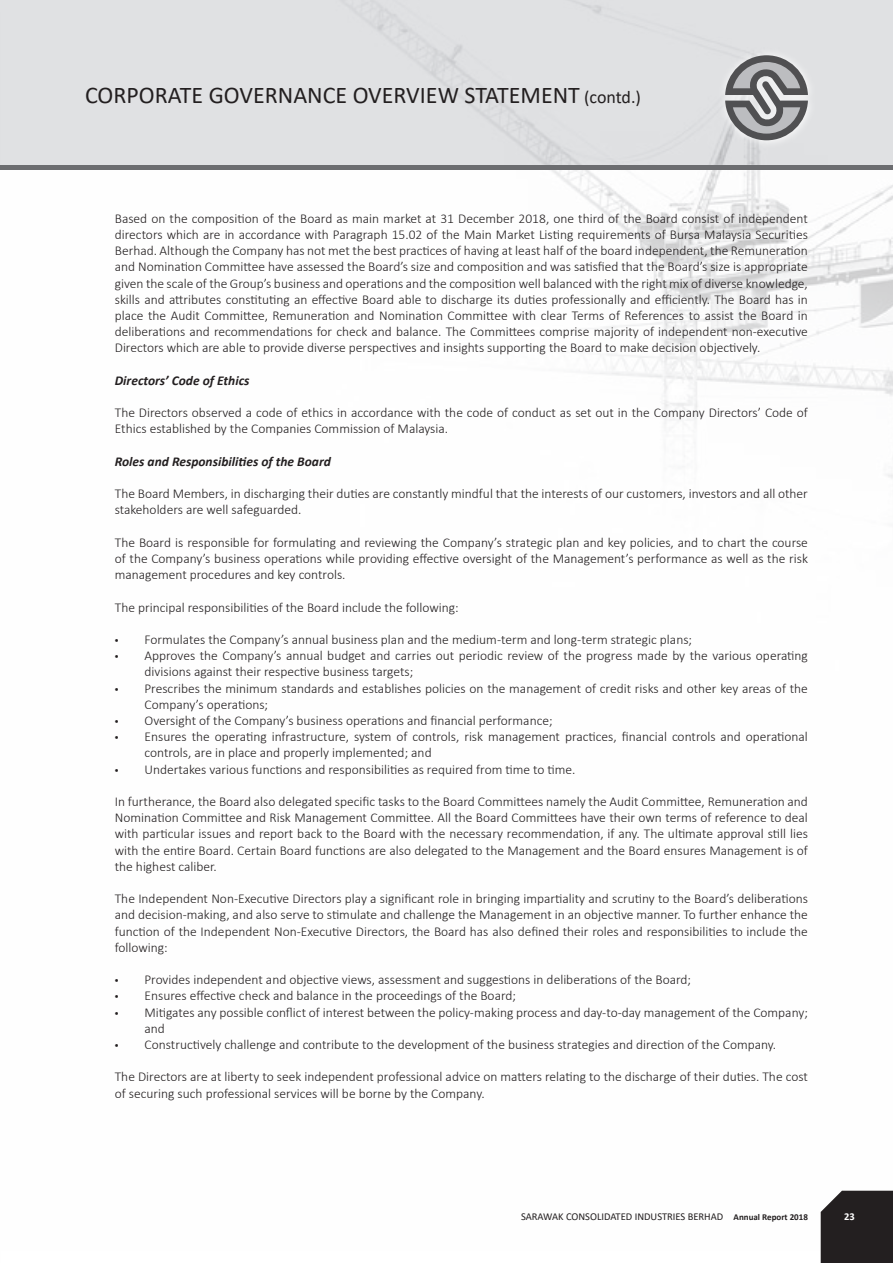
<style>
.page{position:relative;width:893px;height:1263px;background:#fff}
.page>*{position:absolute;margin:0;border:0;box-sizing:border-box;transform-origin:0 0}
.t1{font:24px "Calibri";color:#231f20}
.t2{font:300 13.5px/16.2px "Calibri";color:#231f20}
.t3{font:italic 700 13.5px "Calibri";color:#231f20}
.t4{font:10.5px "Calibri";color:#231f20}
.t5{font:700 10.5px "Calibri";color:#fff}
.s1{font-size:18px}
.s2{font-family:"Myriad Pro";font-weight:400}
.s3{font-weight:700;font-size:9px}
</style>
<div class="page">
<img style="left:1px;top:0;width:892px;height:1250px">
<div style="left:821px;top:1191px;width:72px;height:72px;background:#231f20"></div>
<hr style="left:0;top:0;width:1px;height:170px;background:#f0f1f2">
<div style="left:717px;top:47px;width:99px;height:102px;background:#e0e1e3"></div>
<svg style="left:725px;top:54px;width:83px;height:87px"></svg>
<hr style="left:0;top:166px;width:893px;height:4px;background:#6c6d70">
<h1 class="t1" style="left:85px;top:78px;width:557px">CORPORATE GOVERNANCE OVERVIEW STATEMENT <span class="s1">(contd.)</span></h1>
<p class="t2" style="left:115px;top:210px;width:695px;text-align:justify">Based on the composition of the Board as main market at 31 December 2018, one third of the Board consist of independent directors which are in accordance with Paragraph 15.02 of the Main Market Listing requirements of Bursa Malaysia Securities Berhad. Although the Company has not met the best practices of having at least half of the board independent, the Remuneration and Nomination Committee have assessed the Board’s size and composition and was satisfied that the Board’s size is appropriate given the scale of the Group’s business and operations and the composition well balanced with the right mix of diverse knowledge, skills and attributes constituting an effective Board able to discharge its duties professionally and efficiently. The Board has in place the Audit Committee, Remuneration and Nomination Committee with clear Terms of References to assist the Board in deliberations and recommendations for check and balance. The Committees comprise majority of independent non-executive Directors which are able to provide diverse perspectives and insights supporting the Board to make decision objectively.</p>
<p class="t3" style="left:115px;top:371px;width:136px">Directors’ Code of Ethics</p>
<p class="t2" style="left:115px;top:404px;width:695px">The Directors observed a code of ethics in accordance with the code of conduct as set out in the Company Directors’ Code of<br>Ethics established by the Companies Commission of Malaysia.</p>
<p class="t3" style="left:115px;top:452px;width:218px">Roles and Responsibilities of the Board</p>
<p class="t2" style="left:115px;top:485px;width:695px">The Board Members, in discharging their duties are constantly mindful that the interests of our customers, investors and all other stakeholders are well safeguarded.</p>
<p class="t2" style="left:115px;top:534px;width:695px;text-align:justify">The Board is responsible for formulating and reviewing the Company’s strategic plan and key policies, and to chart the course of the Company’s business operations while providing effective oversight of the Management’s performance as well as the risk management procedures and key controls.</p>
<p class="t2" style="left:115px;top:599px;width:345px">The principal responsibilities of the Board include the following:</p>
<p class="t2" style="left:115px;top:631px;width:579px"><span class="s2">•</span> Formulates the Company’s annual business plan and the medium-term and long-term strategic plans;</p>
<p class="t2" style="left:145px;top:647px;width:665px;text-indent:-30px"><span class="s2">•</span> Approves the Company’s annual budget and carries out periodic review of the progress made by the various operating divisions against their respective business targets;</p>
<p class="t2" style="left:145px;top:680px;width:665px;text-indent:-30px"><span class="s2">•</span> Prescribes the minimum standards and establishes policies on the management of credit risks and other key areas of the<br>Company’s operations;</p>
<p class="t2" style="left:115px;top:712px;width:439px"><span class="s2">•</span> Oversight of the Company’s business operations and financial performance;</p>
<p class="t2" style="left:145px;top:728px;width:665px;text-indent:-30px"><span class="s2">•</span> Ensures the operating infrastructure, system of controls, risk management practices, financial controls and operational controls, are in place and properly implemented; and</p>
<p class="t2" style="left:115px;top:761px;width:462px"><span class="s2">•</span> Undertakes various functions and responsibilities as required from time to time.</p>
<p class="t2" style="left:115px;top:793px;width:695px;text-align:justify">In furtherance, the Board also delegated specific tasks to the Board Committees namely the Audit Committee, Remuneration and Nomination Committee and Risk Management Committee. All the Board Committees have their own terms of reference to deal with particular issues and report back to the Board with the necessary recommendation, if any. The ultimate approval still lies with the entire Board. Certain Board functions are also delegated to the Management and the Board ensures Management is of the highest caliber.</p>
<p class="t2" style="left:115px;top:890px;width:695px;text-align:justify">The Independent Non-Executive Directors play a significant role in bringing impartiality and scrutiny to the Board’s deliberations and decision-making, and also serve to stimulate and challenge the Management in an objective manner. To further enhance the function of the Independent Non-Executive Directors, the Board has also defined their roles and responsibilities to include the following:</p>
<p class="t2" style="left:115px;top:971px;width:578px"><span class="s2">•</span> Provides independent and objective views, assessment and suggestions in deliberations of the Board;</p>
<p class="t2" style="left:115px;top:988px;width:403px"><span class="s2">•</span> Ensures effective check and balance in the proceedings of the Board;</p>
<p class="t2" style="left:145px;top:1004px;width:665px;text-indent:-30px"><span class="s2">•</span> Mitigates any possible conflict of interest between the policy-making process and day-to-day management of the Company; and</p>
<p class="t2" style="left:115px;top:1036px;width:663px"><span class="s2">•</span> Constructively challenge and contribute to the development of the business strategies and direction of the Company.</p>
<p class="t2" style="left:115px;top:1069px;width:695px">The Directors are at liberty to seek independent professional advice on matters relating to the discharge of their duties. The cost of securing such professional services will be borne by the Company.</p>
<p class="t4" style="left:521px;top:1209px;width:288px">SARAWAK CONSOLIDATED INDUSTRIES BERHAD <span class="s3">Annual Report 2018</span></p>
<p class="t5" style="left:844px;top:1209px;width:12px">23</p>
</div>
